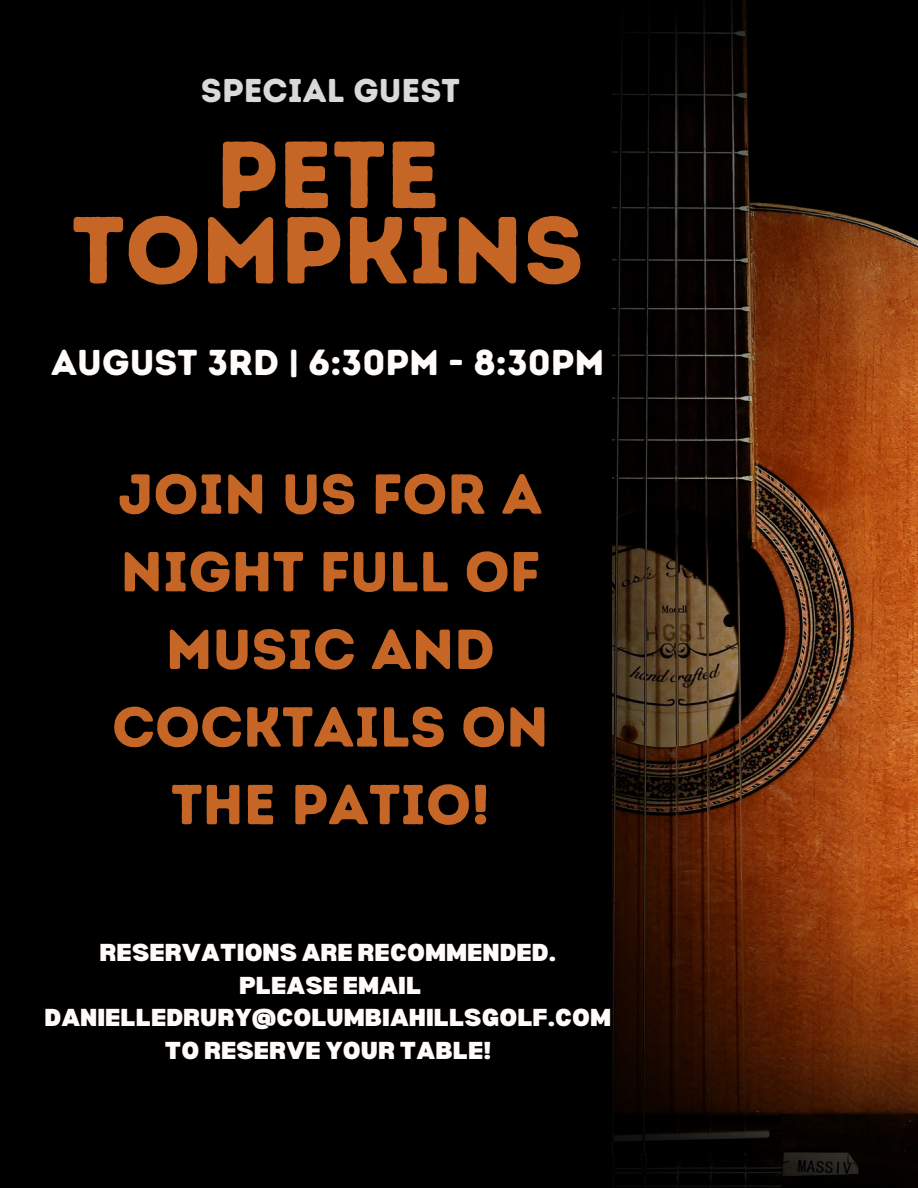
<style>
.page{position:relative;width:918px;height:1188px;background:#000}
.page>*{position:absolute;margin:0;border:0;box-sizing:border-box;transform-origin:0 0}
.t1{font:94.95px/75.3px "Intro Rust Base";color:#c56626;text-align:center}
.t2{font:56.25px/77.7px "Intro Rust Base";color:#c56626;text-align:center}
.t3{font:36px "Intro Rust Base";color:#fffbf9}
.t4{font:33px "Intro Rust Base";color:#d9d9d9}
.t5{font:900 24px/32.7px "Bernoru";color:#fffbf9;text-align:center}
</style>
<div class="page">
<img style="left:612px;top:0;width:306px;height:1188px">
<h1 class="t4" style="left:201px;top:71px;width:260px">SPECIAL GUEST</h1>
<h3 class="t1" style="left:72px;top:137px;width:514px">PETE<br>TOMPKINS</h3>
<h3 class="t3" style="left:51px;top:340px;width:555px">AUGUST 3RD | 6:30PM - 8:30PM</h3>
<h2 class="t2" style="left:112px;top:455px;width:438px">JOIN US FOR A<br>NIGHT FULL OF<br>MUSIC AND<br>COCKTAILS ON<br>THE PATIO!</h2>
<p class="t5" style="left:100px;top:935px;width:458px">RESERVATIONS ARE RECOMMENDED.</p>
<p class="t5" style="left:45px;top:968px;width:568px">PLEASE EMAIL<br>DANIELLEDRURY@COLUMBIAHILLSGOLF.COM</p>
<p class="t5" style="left:165px;top:1033px;width:328px">TO RESERVE YOUR TABLE!</p>
</div>
